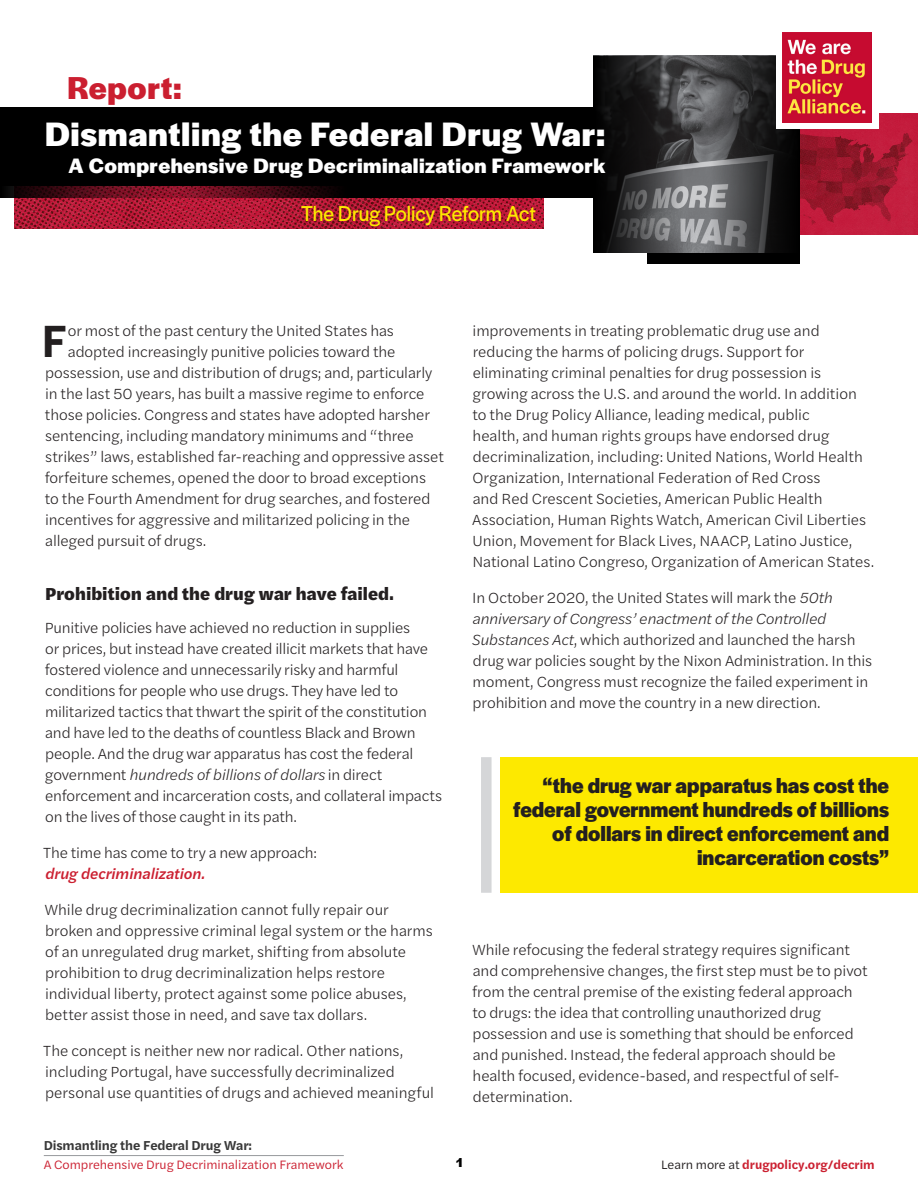
<style>
.page{position:relative;width:918px;height:1188px;background:#fff}
.page>*{position:absolute;margin:0;border:0;box-sizing:border-box;transform-origin:0 0}
.Body_Copy{font:600 47.1px "Halyard Text";color:#231f20}
.Title_Header_-_Subje{font:700 35.25px "Halyard Display";letter-spacing:.02em;color:#fff}
.Title_Header_-_Repor{font:700 33px "Halyard Display";letter-spacing:.02em;color:#cb1f30}
.Pull_Quote_in_Yellow{font:700 22.5px/24px "Halyard Display";color:#231f20;text-align:right;scale:.94 1}
.Title_Sub{font:22.5px "Halyard Display";letter-spacing:-.01em;color:#fde900;scale:.94 1}
.Title_Header_-_Subje-2{font:700 21.75px "Halyard Display";letter-spacing:.02em;color:#fff}
.Subhead{font:900 18px "Halyard Text";color:#231f20}
.Body_Copy-2{font:300 15.3px/21px "Halyard Text";letter-spacing:-.005em;color:#231f20}
.t1{font:600 13.5px "Halyard Text";letter-spacing:-.01em;color:#383838}
.t2{font:700 13.5px "Halyard Display";color:#000}
.t3{font:12.75px "Halyard Text";color:#cb1f30}
.t4{font:600 12.75px "Halyard Text";color:#cb1f30}
.s1{font-style:italic}
.s2{font-weight:500;font-style:italic;color:#cb1f30}
.s3{font-weight:400;color:#231f20}
</style>
<div class="page">
<hr style="left:44px;top:1155px;width:300px;height:1px;background:#97999c">
<div style="left:647px;top:192px;width:153px;height:72px;background:#000"></div>
<img style="left:683px;top:56px;width:27px;height:197px">
<img style="left:800px;top:113px;width:118px;height:121px">
<img style="left:14px;top:198px;width:530px;height:30px">
<div style="left:347px;top:186px;width:246px;height:12px;background:#000"></div>
<div style="left:0;top:107px;width:593px;height:79px;background:#000"></div>
<svg style="left:593px;top:56px;width:90px;height:197px;background:#2c2c2d"></svg>
<svg style="left:710px;top:56px;width:90px;height:197px;background:#3a3a3b"></svg>
<div style="left:776px;top:27px;width:102px;height:102px;background:#fff"></div>
<img style="left:782px;top:33px;width:90px;height:89px">
<svg style="left:279px;top:186px;width:68px;height:12px"></svg>
<svg style="left:0;top:186px;width:279px;height:12px;background:#590d1b"></svg>
<div style="left:500px;top:757px;width:418px;height:136px;background:#fde900"></div>
<div style="left:481px;top:757px;width:11px;height:136px;background:#d5d6d8"></div>
<p class="Title_Header_-_Repor" style="left:68px;top:64px;width:116px">Report:</p>
<p class="Title_Header_-_Subje" style="left:45px;top:109px;width:562px">Dismantling the Federal Drug War:</p>
<p class="Title_Header_-_Subje-2" style="left:69px;top:150px;width:538px">A Comprehensive Drug Decriminalization Framework</p>
<p class="Title_Sub" style="left:301px;top:197px;width:251px">The Drug Policy Reform Act</p>
<p class="Body_Copy" style="left:41px;top:306px;width:27px">F</p>
<p class="Body_Copy-2" style="left:68px;top:320px;width:328px">or most of the past century the United States has</p>
<p class="Body_Copy-2" style="left:68px;top:341px;width:329px">adopted increasingly punitive policies toward the</p>
<p class="Body_Copy-2" style="left:45px;top:362px;width:389px">possession, use and distribution of drugs; and, particularly</p>
<p class="Body_Copy-2" style="left:45px;top:383px;width:381px">in the last 50 years, has built a massive regime to enforce</p>
<p class="Body_Copy-2" style="left:45px;top:404px;width:387px">those policies. Congress and states have adopted harsher</p>
<p class="Body_Copy-2" style="left:45px;top:425px;width:370px">sentencing, including mandatory minimums and “three</p>
<p class="Body_Copy-2" style="left:45px;top:446px;width:400px">strikes” laws, established far-reaching and oppressive asset</p>
<p class="Body_Copy-2" style="left:45px;top:467px;width:383px">forfeiture schemes, opened the door to broad exceptions</p>
<p class="Body_Copy-2" style="left:45px;top:488px;width:387px">to the Fourth Amendment for drug searches, and fostered</p>
<p class="Body_Copy-2" style="left:45px;top:509px;width:367px">incentives for aggressive and militarized policing in the</p>
<p class="Body_Copy-2" style="left:45px;top:530px;width:163px">alleged pursuit of drugs.</p>
<p class="Subhead" style="left:45px;top:580px;width:350px">Prohibition and the drug war have failed.</p>
<p class="Body_Copy-2" style="left:45px;top:617px;width:399px">Punitive policies have achieved no reduction in supplies<br>or prices, but instead have created illicit markets that have fostered violence and unnecessarily risky and harmful conditions for people who use drugs. They have led to militarized tactics that thwart the spirit of the constitution and have led to the deaths of countless Black and Brown people. And the drug war apparatus has cost the federal government <span class="s1">hundreds of billions of dollars</span> in direct enforcement and incarceration costs, and collateral impacts on the lives of those caught in its path.</p>
<p class="Body_Copy-2" style="left:43px;top:842px;width:275px">The time has come to try a new approach: <span class="s2">drug decriminalization.</span></p>
<p class="Body_Copy-2" style="left:45px;top:899px;width:390px">While drug decriminalization cannot fully repair our broken and oppressive criminal legal system or the harms of an unregulated drug market, shifting from absolute prohibition to drug decriminalization helps restore individual liberty, protect against some police abuses, better assist those in need, and save tax dollars.</p>
<p class="Body_Copy-2" style="left:43px;top:1040px;width:392px">The concept is neither new nor radical. Other nations, including Portugal, have successfully decriminalized personal use quantities of drugs and achieved meaningful</p>
<p class="Body_Copy-2" style="left:472px;top:320px;width:404px">improvements in treating problematic drug use and reducing the harms of policing drugs. Support for eliminating criminal penalties for drug possession is growing across the U.S. and around the world. In addition to the Drug Policy Alliance, leading medical, public<br>health, and human rights groups have endorsed drug decriminalization, including: United Nations, World Health Organization, International Federation of Red Cross<br>and Red Crescent Societies, American Public Health Association, Human Rights Watch, American Civil Liberties Union, Movement for Black Lives, NAACP, Latino Justice, National Latino Congreso, Organization of American States.</p>
<p class="Body_Copy-2" style="left:472px;top:587px;width:402px">In October 2020, the United States will mark the <span class="s1">50th anniversary of Congress’ enactment of the Controlled Substances Act</span>, which authorized and launched the harsh drug war policies sought by the Nixon Administration. In this moment, Congress must recognize the failed experiment in prohibition and move the country in a new direction.</p>
<p class="Pull_Quote_in_Yellow" style="left:513px;top:772px;width:401px">“the drug war apparatus has cost the federal government hundreds of billions of dollars in direct enforcement and incarceration costs”</p>
<p class="Body_Copy-2" style="left:472px;top:938px;width:397px">While refocusing the federal strategy requires significant and comprehensive changes, the first step must be to pivot from the central premise of the existing federal approach to drugs: the idea that controlling unauthorized drug possession and use is something that should be enforced and punished. Instead, the federal approach should be health focused, evidence-based, and respectful of self&shy;determination.</p>
<p class="t1" style="left:44px;top:1135px;width:210px">Dismantling the Federal Drug War:</p>
<p class="t3" style="left:44px;top:1156px;width:301px">A Comprehensive Drug Decriminalization Framework</p>
<p class="t2" style="left:456px;top:1153px;width:8px">1</p>
<p class="t4" style="left:661px;top:1155px;width:215px"><span class="s3">Learn more at</span> drugpolicy.org/decrim</p>
</div>
